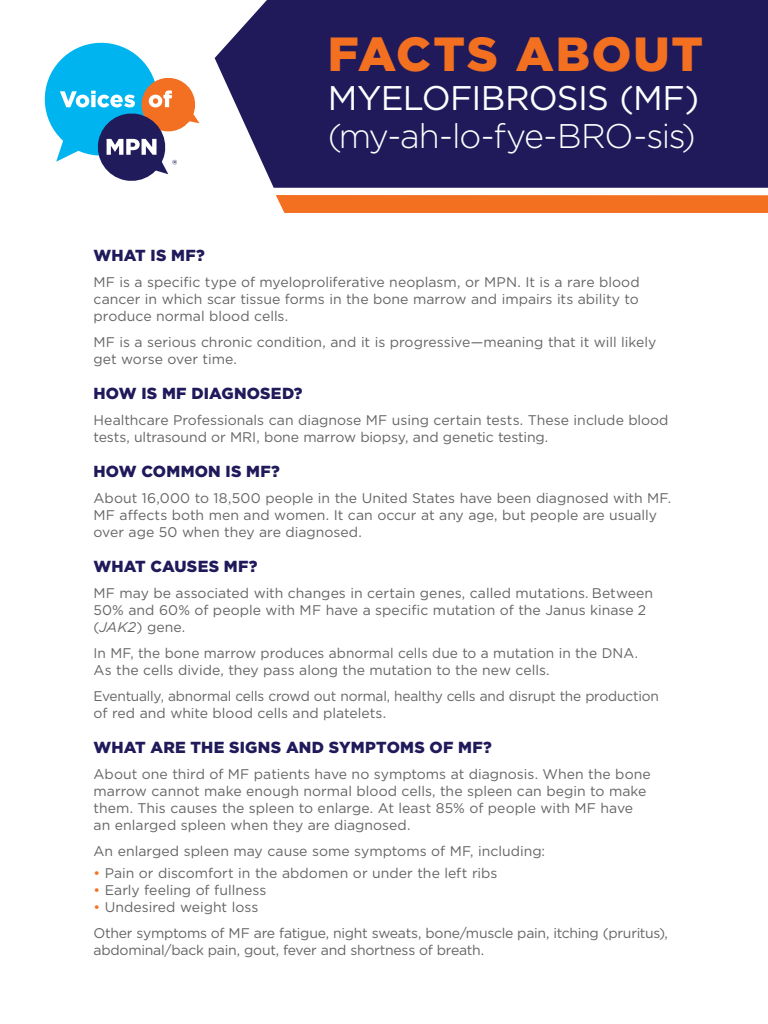
<style>
.page{position:relative;width:768px;height:1024px;background:#fff}
.page>*{position:absolute;margin:0;border:0;box-sizing:border-box;transform-origin:0 0}
.t1{font:900 47.85px "Vfpbdr Gotham";letter-spacing:.035em;color:#f37021}
.t2{font:300 34.2px "Vwvwxr Gotham";letter-spacing:-.04em;color:#fff}
.t3{font:34.2px "Pqjkrp Gotham";letter-spacing:-.02em;color:#fff}
.t4{font:900 16px "Vfpbdr Gotham";letter-spacing:.01em;color:#201a5b}
.t5{font:14px/17px "Pqjkrp Gotham";color:#656565}
.t6{font:14px/17px "Pqjkrp Gotham";letter-spacing:-.02em;color:#656565}
.s1{font-family:"Pptrjy Gotham";font-style:italic}
.s2{color:#f37021}
</style>
<div class="page">
<div style="left:215px;top:0;width:553px;height:188px;background:#201a5b"></div>
<div style="left:276px;top:195px;width:492px;height:18px;background:#f37021"></div>
<svg style="left:44px;top:42px;width:156px;height:139px"></svg>
<p class="t1" style="left:328px;top:27px;width:377px">FACTS ABOUT</p>
<p class="t3" style="left:328px;top:79px;width:373px">MYELOFIBROSIS (MF)</p>
<p class="t2" style="left:328px;top:117px;width:370px">(my-ah-lo-fye-BRO-sis)</p>
<p class="t4" style="left:94px;top:246px;width:113px">WHAT IS MF?</p>
<p class="t5" style="left:94px;top:273px;width:548px;text-align:justify">MF is a specific type of myeloproliferative neoplasm, or MPN. It is a rare blood cancer in which scar tissue forms in the bone marrow and impairs its ability to produce normal blood cells.</p>
<p class="t5" style="left:94px;top:333px;width:564px">MF is a serious chronic condition, and it is progressive—meaning that it will likely get worse over time.</p>
<p class="t4" style="left:94px;top:384px;width:211px">HOW IS MF DIAGNOSED?</p>
<p class="t5" style="left:94px;top:411px;width:576px">Healthcare Professionals can diagnose MF using certain tests. These include blood tests, ultrasound or MRI, bone marrow biopsy, and genetic testing.</p>
<p class="t4" style="left:94px;top:462px;width:188px">HOW COMMON IS MF?</p>
<p class="t5" style="left:94px;top:489px;width:579px">About 16,000 to 18,500 people in the United States have been diagnosed with MF.<br>MF affects both men and women. It can occur at any age, but people are usually over age 50 when they are diagnosed.</p>
<p class="t4" style="left:94px;top:557px;width:166px">WHAT CAUSES MF?</p>
<p class="t5" style="left:94px;top:584px;width:561px">MF may be associated with changes in certain genes, called mutations. Between<br>50% and 60% of people with MF have a specific mutation of the Janus kinase 2 (<span class="s1">JAK2</span>) gene.</p>
<p class="t5" style="left:94px;top:644px;width:546px">In MF, the bone marrow produces abnormal cells due to a mutation in the DNA.<br>As the cells divide, they pass along the mutation to the new cells.</p>
<p class="t5" style="left:94px;top:687px;width:567px">Eventually, abnormal cells crowd out normal, healthy cells and disrupt the production of red and white blood cells and platelets.</p>
<p class="t4" style="left:94px;top:738px;width:400px">WHAT ARE THE SIGNS AND SYMPTOMS OF MF?</p>
<p class="t5" style="left:94px;top:765px;width:559px">About one third of MF patients have no symptoms at diagnosis. When the bone marrow cannot make enough normal blood cells, the spleen can begin to make them. This causes the spleen to enlarge. At least 85% of people with MF have an enlarged spleen when they are diagnosed.</p>
<p class="t5" style="left:94px;top:842px;width:453px">An enlarged spleen may cause some symptoms of MF, including:</p>
<p class="t5" style="left:94px;top:864px;width:405px"><span class="s2">•</span> Pain or discomfort in the abdomen or under the left ribs</p>
<p class="t5" style="left:94px;top:881px;width:174px"><span class="s2">•</span> Early feeling of fullness</p>
<p class="t5" style="left:94px;top:898px;width:166px"><span class="s2">•</span> Undesired weight loss</p>
<p class="t6" style="left:94px;top:924px;width:576px">Other symptoms of MF are fatigue, night sweats, bone/muscle pain, itching (pruritus), abdominal/back pain, gout, fever and shortness of breath.</p>
</div>
